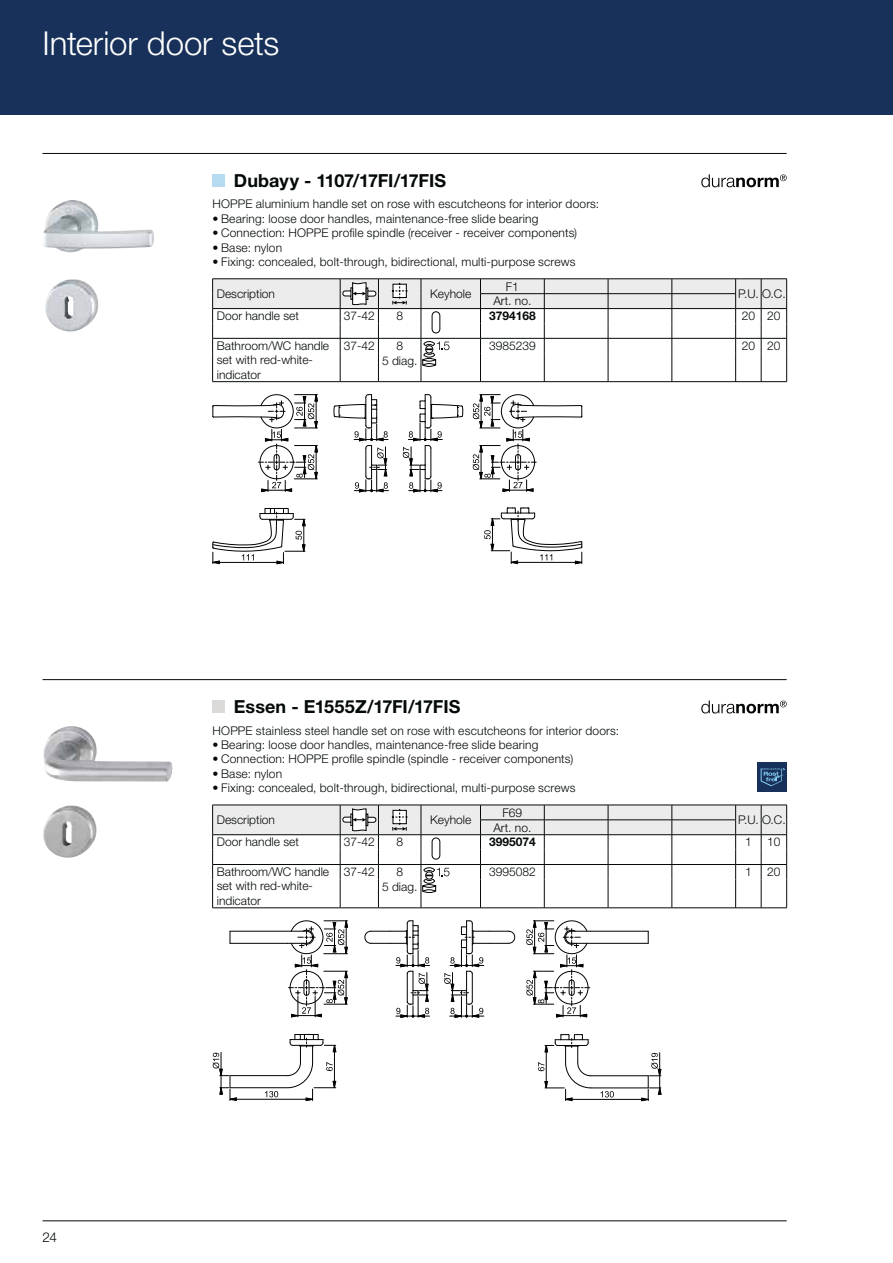
<style>
.page{position:relative;width:893px;height:1263px;background:#fff}
.page>*{position:absolute;margin:0;border:0;box-sizing:border-box;transform-origin:0 0}
.t1{font:300 33px "Helvetica Neue LTW1 G";letter-spacing:-.005em;color:#fff}
.t2{font:700 18px "Helvetica Neue LTW1 G";letter-spacing:-.005em;color:#040909}
.t3{font:300 13.5px "Helvetica Neue LTW1 G";color:#040909}
.t4{font:300 12px/14.4px "Helvetica Neue LTW1 G";letter-spacing:.015em;color:#040909}
.t5{font:700 12px "Helvetica Neue LTW1 G";color:#040909}
</style>
<div class="page">
<div style="left:0;top:0;width:893px;height:115px;background:#18315a"></div>
<hr style="left:43px;top:1220px;width:744px;height:1px;background:#040909">
<hr style="left:212px;top:381px;width:128px;height:1px;background:#040909">
<hr style="left:340px;top:381px;width:38px;height:1px;background:#040909">
<hr style="left:378px;top:381px;width:43px;height:1px;background:#040909">
<hr style="left:421px;top:381px;width:187px;height:1px;background:#040909">
<hr style="left:608px;top:381px;width:179px;height:1px;background:#040909">
<img style="left:43px;top:200px;width:111px;height:132px">
<svg style="left:701px;top:174px;width:86px;height:13px"></svg>
<svg style="left:212px;top:279px;width:575px;height:102px"></svg>
<svg style="left:403px;top:394px;width:60px;height:98px"></svg>
<svg style="left:334px;top:394px;width:54px;height:99px"></svg>
<svg style="left:484px;top:507px;width:98px;height:57px"></svg>
<svg style="left:212px;top:508px;width:94px;height:56px"></svg>
<svg style="left:213px;top:394px;width:105px;height:98px"></svg>
<svg style="left:473px;top:394px;width:109px;height:98px"></svg>
<div style="left:213px;top:174px;width:12px;height:13px;background:#b6dbf0"></div>
<hr style="left:43px;top:153px;width:744px;height:1px;background:#040909">
<hr style="left:212px;top:907px;width:128px;height:1px;background:#040909">
<hr style="left:340px;top:907px;width:38px;height:1px;background:#040909">
<hr style="left:378px;top:907px;width:43px;height:1px;background:#040909">
<hr style="left:421px;top:907px;width:187px;height:1px;background:#040909">
<hr style="left:608px;top:907px;width:179px;height:1px;background:#040909">
<img style="left:43px;top:726px;width:129px;height:132px">
<svg style="left:701px;top:700px;width:86px;height:13px"></svg>
<div style="left:757px;top:762px;width:30px;height:30px;background:#18315a"></div>
<svg style="left:761px;top:768px;width:24px;height:18px"></svg>
<svg style="left:212px;top:805px;width:575px;height:102px"></svg>
<svg style="left:364px;top:920px;width:66px;height:98px"></svg>
<svg style="left:444px;top:920px;width:72px;height:98px"></svg>
<svg style="left:213px;top:1034px;width:123px;height:67px"></svg>
<svg style="left:538px;top:1034px;width:123px;height:67px"></svg>
<svg style="left:230px;top:920px;width:118px;height:97px"></svg>
<svg style="left:526px;top:920px;width:123px;height:97px"></svg>
<div style="left:213px;top:700px;width:12px;height:13px;background:#dbdad9"></div>
<hr style="left:43px;top:679px;width:744px;height:1px;background:#040909">
<h1 class="t1" style="left:43px;top:32px;width:238px">Interior door sets</h1>
<h2 class="t2" style="left:234px;top:174px;width:214px">Dubayy - 1107/17FI/17FIS</h2>
<p class="t4" style="left:213px;top:198px;width:388px">HOPPE aluminium handle set on rose with escutcheons for interior doors:</p>
<p class="t4" style="left:213px;top:213px;width:327px">• Bearing: loose door handles, maintenance-free slide bearing</p>
<p class="t4" style="left:213px;top:227px;width:366px">• Connection: HOPPE profile spindle (receiver - receiver components)</p>
<p class="t4" style="left:213px;top:242px;width:71px">• Base: nylon</p>
<p class="t4" style="left:213px;top:256px;width:364px">• Fixing: concealed, bolt-through, bidirectional, multi-purpose screws</p>
<p class="t4" style="left:217px;top:288px;width:60px">Description</p>
<p class="t4" style="left:430px;top:288px;width:42px">Keyhole</p>
<p class="t4" style="left:506px;top:281px;width:15px">F1</p>
<p class="t4" style="left:493px;top:295px;width:40px">Art. no.</p>
<p class="t4" style="left:738px;top:288px;width:49px">P.U. O.C.</p>
<p class="t4" style="left:217px;top:310px;width:84px">Door handle set</p>
<p class="t4" style="left:344px;top:310px;width:33px">37-42</p>
<p class="t4" style="left:396px;top:310px;width:8px">8</p>
<p class="t5" style="left:489px;top:312px;width:48px">3794168</p>
<p class="t4" style="left:742px;top:310px;width:40px">20 20</p>
<p class="t4" style="left:217px;top:340px;width:114px">Bathroom/WC handle set with red-white&shy;indicator</p>
<p class="t4" style="left:344px;top:340px;width:33px">37-42</p>
<p class="t4" style="left:396px;top:340px;width:8px">8</p>
<p class="t4" style="left:489px;top:340px;width:48px">3985239</p>
<p class="t4" style="left:742px;top:340px;width:40px">20 20</p>
<p class="t4" style="left:382px;top:355px;width:37px">5 diag.</p>
<h2 class="t2" style="left:234px;top:700px;width:228px">Essen - E1555Z/17FI/17FIS</h2>
<p class="t4" style="left:213px;top:725px;width:408px">HOPPE stainless steel handle set on rose with escutcheons for interior doors:</p>
<p class="t4" style="left:213px;top:739px;width:327px">• Bearing: loose door handles, maintenance-free slide bearing</p>
<p class="t4" style="left:213px;top:753px;width:362px">• Connection: HOPPE profile spindle (spindle - receiver components)</p>
<p class="t4" style="left:213px;top:768px;width:71px">• Base: nylon</p>
<p class="t4" style="left:213px;top:782px;width:364px">• Fixing: concealed, bolt-through, bidirectional, multi-purpose screws</p>
<p class="t4" style="left:217px;top:814px;width:60px">Description</p>
<p class="t4" style="left:430px;top:814px;width:42px">Keyhole</p>
<p class="t4" style="left:502px;top:807px;width:21px">F69</p>
<p class="t4" style="left:493px;top:821px;width:40px">Art. no.</p>
<p class="t4" style="left:738px;top:814px;width:49px">P.U. O.C.</p>
<p class="t3" style="left:43px;top:1232px;width:16px">24</p>
<p class="t4" style="left:217px;top:836px;width:84px">Door handle set</p>
<p class="t4" style="left:344px;top:836px;width:33px">37-42</p>
<p class="t4" style="left:396px;top:836px;width:8px">8</p>
<p class="t5" style="left:489px;top:838px;width:48px">3995074</p>
<p class="t4" style="left:745px;top:836px;width:8px">1</p>
<p class="t4" style="left:767px;top:836px;width:15px">10</p>
<p class="t4" style="left:217px;top:866px;width:114px">Bathroom/WC handle set with red-white&shy;indicator</p>
<p class="t4" style="left:344px;top:866px;width:33px">37-42</p>
<p class="t4" style="left:396px;top:866px;width:8px">8</p>
<p class="t4" style="left:489px;top:866px;width:48px">3995082</p>
<p class="t4" style="left:745px;top:866px;width:8px">1</p>
<p class="t4" style="left:767px;top:866px;width:15px">20</p>
<p class="t4" style="left:382px;top:881px;width:37px">5 diag.</p>
</div>
